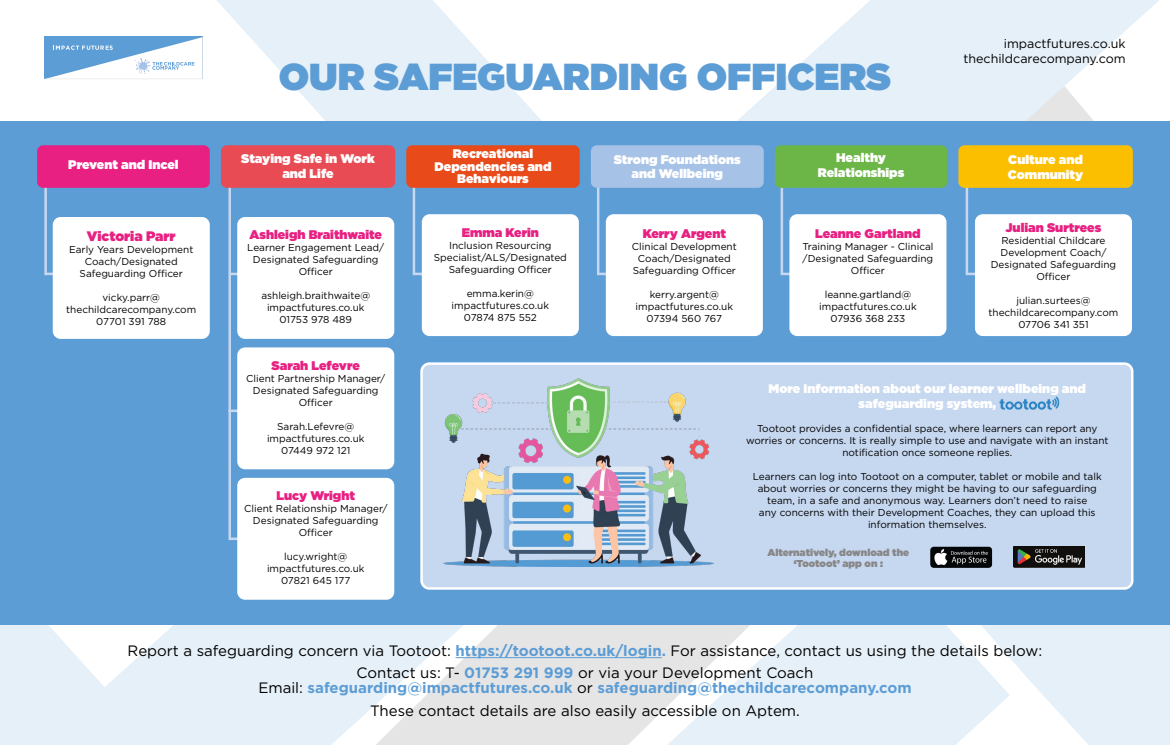
<style>
.page{position:relative;width:1170px;height:745px;background:#fff}
.page>*{position:absolute;margin:0;border:0;box-sizing:border-box;transform-origin:0 0}
.t1{font:900 37.5px "Gotham";color:#5d9dd5}
.t2{font:15px/22.5px "Gotham";color:#000;text-align:center}
.t3{font:700 15px/22.5px "Gotham";color:#5d9dd5;text-align:center}
.t4{font:900 13.75px "Gotham";color:#e72082}
.t5{font:900 12.5px/15px "Gotham";color:#fff;text-align:center}
.t6{font:900 12.5px "Gotham";color:#e72082}
.t7{font:12.5px/15px "Gotham";color:#000;text-align:right}
.t8{font:10px/12px "Gotham";color:#000;text-align:center}
.t9{font:900 10px/11.2px "Gotham";color:#878787;text-align:center}
.s1{font-weight:700;color:#5d9dd5}
.s2{font-weight:400;color:#000}
</style>
<div class="page">
<svg style="left:129px;top:0;width:769px;height:120px"></svg>
<svg style="left:0;top:624px;width:376px;height:120px;background:#e7f0f8"></svg>
<svg style="left:898px;top:0;width:271px;height:744px;fill:#e6f0f8"></svg>
<svg style="left:376px;top:624px;width:666px;height:120px"></svg>
<svg style="left:44px;top:37px;width:159px;height:42px"></svg>
<div style="left:0;top:120px;width:1169px;height:504px;background:#5d9dd5"></div>
<hr style="left:412px;top:175px;width:3px;height:100px;background:#c6d7f0">
<hr style="left:414px;top:272px;width:57px;height:3px;background:#c6d7f0">
<div style="left:422px;top:214px;width:157px;height:122px;background:#fff;border-radius:8px"></div>
<div style="left:406px;top:145px;width:173px;height:43px;background:#e84b19;border-radius:6px"></div>
<hr style="left:228px;top:175px;width:3px;height:364px;background:#c6d7f0">
<hr style="left:230px;top:272px;width:56px;height:3px;background:#c6d7f0">
<hr style="left:228px;top:409px;width:57px;height:3px;background:#c6d7f0">
<hr style="left:230px;top:537px;width:56px;height:2px;background:#c6d7f0">
<div style="left:237px;top:347px;width:157px;height:122px;background:#fff;border-radius:8px"></div>
<div style="left:237px;top:477px;width:157px;height:122px;background:#fff;border-radius:8px"></div>
<div style="left:237px;top:217px;width:157px;height:121px;background:#fff;border-radius:8px"></div>
<div style="left:221px;top:145px;width:174px;height:43px;background:#e94b54;border-radius:6px"></div>
<hr style="left:780px;top:175px;width:3px;height:100px;background:#c6d7f0">
<hr style="left:781px;top:272px;width:57px;height:3px;background:#c6d7f0">
<div style="left:789px;top:214px;width:157px;height:122px;background:#fff;border-radius:8px"></div>
<div style="left:774px;top:145px;width:173px;height:43px;background:#6bb646;border-radius:6px"></div>
<hr style="left:965px;top:175px;width:3px;height:100px;background:#c6d7f0">
<hr style="left:966px;top:272px;width:57px;height:3px;background:#c6d7f0">
<div style="left:974px;top:214px;width:157px;height:122px;background:#fff;border-radius:8px"></div>
<div style="left:958px;top:145px;width:174px;height:43px;background:#fcbf00;border-radius:6px"></div>
<hr style="left:597px;top:175px;width:2px;height:100px;background:#c6d7f0">
<hr style="left:598px;top:272px;width:57px;height:3px;background:#c6d7f0">
<div style="left:591px;top:145px;width:172px;height:43px;background:#a6c2e7;border-radius:6px"></div>
<div style="left:605px;top:214px;width:157px;height:122px;background:#fff;border-radius:8px"></div>
<hr style="left:44px;top:175px;width:3px;height:100px;background:#c6d7f0">
<hr style="left:45px;top:272px;width:57px;height:3px;background:#c6d7f0">
<div style="left:53px;top:217px;width:157px;height:121px;background:#fff;border-radius:8px"></div>
<div style="left:37px;top:145px;width:173px;height:43px;background:#e72082;border-radius:6px"></div>
<hr style="left:455px;top:657px;width:206px;height:1px;background:#5d9dd5">
<div style="left:421px;top:363px;width:711px;height:225px;background:#c6d7f0;border-radius:8px"></div>
<div style="left:420px;top:362px;width:713px;height:227px;border:2px solid #fff;border-radius:8px"></div>
<svg style="left:999px;top:396px;width:60px;height:14px"></svg>
<img style="left:930px;top:546px;width:62px;height:21px">
<img style="left:1013px;top:546px;width:71px;height:21px">
<img style="left:443px;top:378px;width:271px;height:188px">
<p class="t5" style="left:68px;top:157px;width:112px">Prevent and Incel</p>
<h3 class="t4" style="left:87px;top:226px;width:90px">Victoria Parr</h3>
<p class="t8" style="left:69px;top:243px;width:126px">Early Years Development<br>Coach/Designated<br>Safeguarding Officer</p>
<p class="t8" style="left:66px;top:291px;width:131px">vicky.parr@ thechildcarecompany.com<br>07701 391 788</p>
<h1 class="t1" style="left:279px;top:50px;width:613px">OUR SAFEGUARDING OFFICERS</h1>
<p class="t5" style="left:241px;top:151px;width:135px">Staying Safe in Work and Life</p>
<p class="t6" style="left:249px;top:226px;width:134px">Ashleigh Braithwaite</p>
<p class="t8" style="left:247px;top:241px;width:138px">Learner Engagement Lead/<br>Designated Safeguarding<br>Officer</p>
<p class="t8" style="left:261px;top:289px;width:110px">ashleigh.braithwaite@ impactfutures.co.uk<br>01753 978 489</p>
<p class="t5" style="left:434px;top:147px;width:118px;line-height:12.5px">Recreational<br>Dependencies and<br>Behaviours</p>
<p class="t6" style="left:461px;top:223px;width:79px">Emma Kerin</p>
<p class="t8" style="left:434px;top:239px;width:135px">Inclusion Resourcing<br>Specialist/ALS/Designated<br>Safeguarding Officer</p>
<p class="t8" style="left:451px;top:287px;width:99px">emma.kerin@ impactfutures.co.uk<br>07874 875 552</p>
<p class="t5" style="left:613px;top:152px;width:128px;line-height:13.8px">Strong Foundations and Wellbeing</p>
<p class="t6" style="left:642px;top:224px;width:85px">Kerry Argent</p>
<p class="t8" style="left:631px;top:240px;width:106px">Clinical Development<br>Coach/Designated<br>Safeguarding Officer</p>
<p class="t8" style="left:635px;top:288px;width:99px">kerry.argent@ impactfutures.co.uk<br>07394 560 767</p>
<p class="t5" style="left:817px;top:150px;width:88px">Healthy<br>Relationships</p>
<p class="t6" style="left:815px;top:224px;width:107px">Leanne Gartland</p>
<p class="t8" style="left:802px;top:240px;width:133px">Training Manager - Clinical /Designated Safeguarding<br>Officer</p>
<p class="t8" style="left:819px;top:288px;width:99px">leanne.gartland@ impactfutures.co.uk<br>07936 368 233</p>
<p class="t7" style="left:963px;top:36px;width:164px">impactfutures.co.uk thechildcarecompany.com</p>
<p class="t5" style="left:1007px;top:152px;width:77px;text-align:left">Culture and<br>Community</p>
<p class="t6" style="left:1005px;top:218px;width:97px">Julian Surtrees</p>
<p class="t8" style="left:990px;top:234px;width:127px">Residential Childcare<br>Development Coach/<br>Designated Safeguarding<br>Officer</p>
<p class="t8" style="left:988px;top:294px;width:131px">julian.surtees@ thechildcarecompany.com<br>07706 341 351</p>
<p class="t6" style="left:271px;top:356px;width:90px">Sarah Lefevre</p>
<p class="t8" style="left:246px;top:372px;width:141px">Client Partnership Manager/<br>Designated Safeguarding<br>Officer</p>
<p class="t8" style="left:267px;top:420px;width:99px">Sarah.Lefevre@ impactfutures.co.uk<br>07449 972 121</p>
<p class="t6" style="left:276px;top:486px;width:80px">Lucy Wright</p>
<p class="t8" style="left:244px;top:502px;width:145px">Client Relationship Manager/<br>Designated Safeguarding<br>Officer</p>
<p class="t8" style="left:267px;top:550px;width:99px">lucy.wright@ impactfutures.co.uk<br>07821 645 177</p>
<p class="t5" style="left:768px;top:380px;width:319px">More Information about our learner wellbeing and safeguarding system,</p>
<p class="t8" style="left:746px;top:422px;width:364px">Tootoot provides a confidential space, where learners can report any worries or concerns. It is really simple to use and navigate with an instant notification once someone replies.</p>
<p class="t8" style="left:752px;top:470px;width:350px">Learners can log into Tootoot on a computer, tablet or mobile and talk about worries or concerns they might be having to our safeguarding team, in a safe and anonymous way. Learners don’t need to raise<br>any concerns with their Development Coaches, they can upload this information themselves.</p>
<p class="t9" style="left:767px;top:546px;width:143px">Alternatively, download the ‘Tootoot’ app on :</p>
<h2 class="t2" style="left:128px;top:638px;width:916px">Report a safeguarding concern via Tootoot: <span class="s1">https://tootoot.co.uk/login.</span> For assistance, contact us using the details below:<br>Contact us: T- <span class="s1">01753 291 999</span> or via your Development Coach</h2>
<h2 class="t3" style="left:258px;top:675px;width:654px"><span class="s2">Email:</span> safeguarding@impactfutures.co.uk <span class="s2">or</span> safeguarding@thechildcarecompany.com<br><span class="s2">These contact details are also easily accessible on Aptem.</span></h2>
</div>
